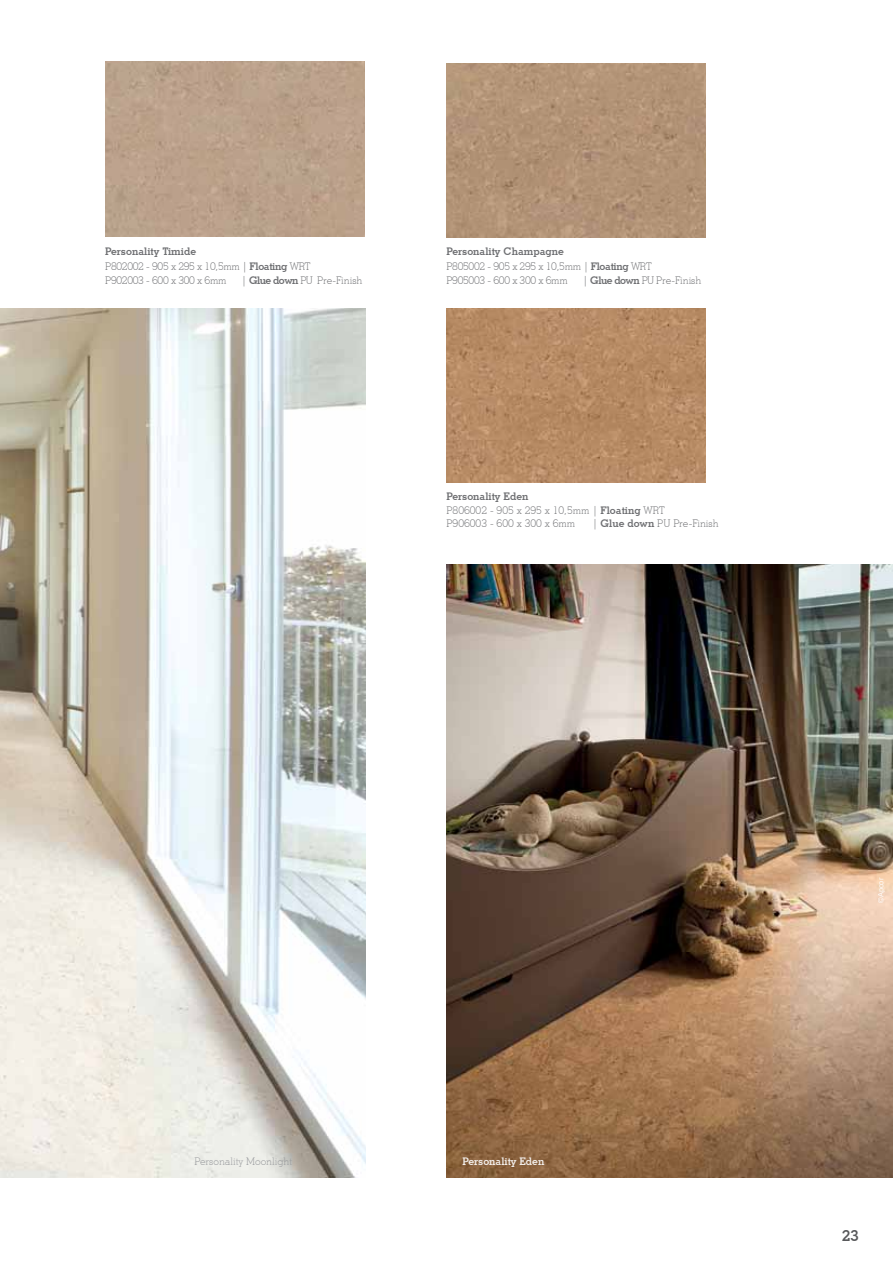
<style>
.page{position:relative;width:893px;height:1263px;background:#fff}
.page>*{position:absolute;margin:0;border:0;box-sizing:border-box;transform-origin:0 0}
.t1{font:700 15px "Stymie BT";color:#58595b}
.t2{font:300 10.5px/13.5px "Stymie BT";color:#6d6e71}
.t3{font:300 10.5px/15px "Stymie BT";letter-spacing:-.03em;color:#6d6e71}
.t4{font:700 10.5px/15px "Stymie BT";color:#6d6e71}
.t5{font:300 10.5px "Stymie BT";color:#95979a}
.t6{font:700 10.5px "Stymie BT";color:#fff}
.t7{font:7.5px "Arial";color:#fff}
.s1{font-weight:700}
.s2{font-weight:300}
</style>
<div class="page">
<img style="left:0;top:308px;width:366px;height:870px">
<img style="left:447px;top:63px;width:258px;height:174px">
<img style="left:105px;top:62px;width:259px;height:174px">
<img style="left:446px;top:308px;width:259px;height:175px">
<img style="left:446px;top:565px;width:447px;height:613px">
<p class="t3" style="left:105px;top:244px;width:207px"><span class="s1">Personality Timide<br></span>P802002 - 905 x 295 x 10,5mm | <span class="s1">Floating</span> WRT</p>
<p class="t3" style="left:105px;top:272px;width:123px">P902003 - 600 x 300 x 6mm</p>
<p class="t2" style="left:241px;top:273px;width:122px">| <span class="s1">Glue down</span> PU Pre-Finish</p>
<p class="t4" style="left:446px;top:244px;width:207px">Personality Champagne<br><span class="s2">P805002 - 905 x 295 x 10,5mm |</span> Floating <span class="s2">WRT</span></p>
<p class="t3" style="left:446px;top:272px;width:123px">P905003 - 600 x 300 x 6mm</p>
<p class="t2" style="left:583px;top:273px;width:120px">| <span class="s1">Glue down</span> PU Pre-Finish</p>
<p class="t2" style="left:446px;top:490px;width:220px"><span class="s1">Personality Eden<br></span>P806002 - 905 x 295 x 10,5mm | <span class="s1">Floating</span> WRT<br>P906003 - 600 x 300 x 6mm</p>
<p class="t2" style="left:592px;top:517px;width:128px">| <span class="s1">Glue down</span> PU Pre-Finish</p>
<p class="t5" style="left:195px;top:1154px;width:99px">Personality Moonlight</p>
<p class="t6" style="left:462px;top:1154px;width:84px">Personality Eden</p>
<p class="t7" style="left:876px;top:903px;width:27px;rotate:-90deg">©Apcor</p>
<h1 class="t1" style="left:842px;top:1226px;width:18px">23</h1>
</div>
